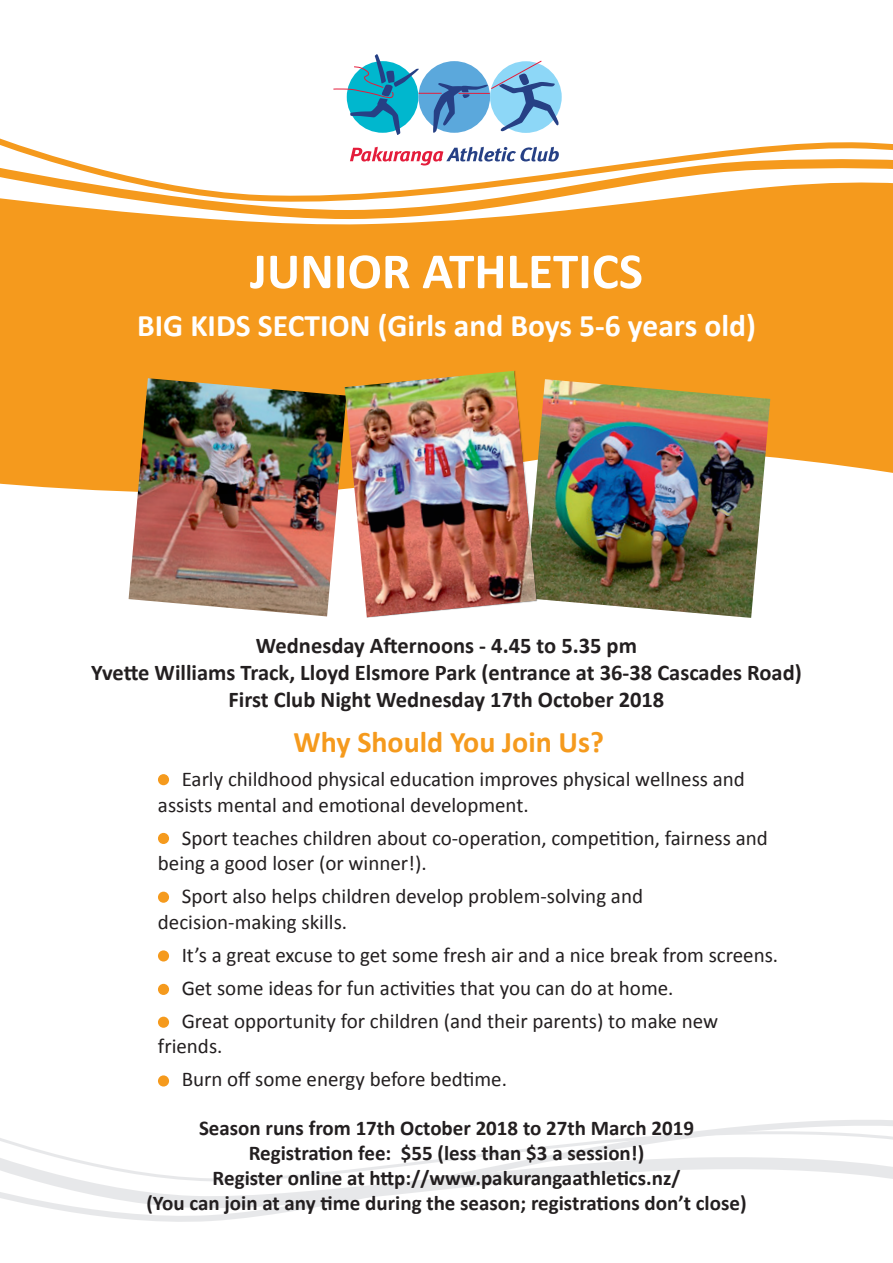
<style>
.page{position:relative;width:893px;height:1263px;background:#fff}
.page>*{position:absolute;margin:0;border:0;box-sizing:border-box;transform-origin:0 0}
.t1{font:700 51px "Calibri";color:#fff}
.t2{font:700 31.5px "Calibri";color:#fff}
.t3{font:700 30px "Calibri";color:#f59a1d}
.t4{font:700 22.5px/27px "Calibri";color:#231f20;text-align:center}
.t5{font:21px/25.5px "Calibri";color:#231f20}
.t6{font:700 21px/25.2px "Calibri";color:#231f20;text-align:center}
</style>
<div class="page">
<svg style="left:119px;top:1120px;width:774px;height:102px"></svg>
<svg style="left:0;top:1135px;width:893px;height:83px"></svg>
<div style="left:0;top:223px;width:893px;height:269px;background:#f59a1d"></div>
<svg style="left:0;top:212px;width:893px;height:11px"></svg>
<svg style="left:0;top:138px;width:893px;height:74px"></svg>
<svg style="left:350px;top:147px;width:209px;height:18px"></svg>
<svg style="left:333px;top:54px;width:225px;height:81px"></svg>
<div style="left:158px;top:774px;width:11px;height:11px;background:#f59a1d;border-radius:50%"></div>
<div style="left:158px;top:833px;width:11px;height:11px;background:#f59a1d;border-radius:50%"></div>
<div style="left:158px;top:892px;width:11px;height:11px;background:#f59a1d;border-radius:50%"></div>
<div style="left:158px;top:950px;width:11px;height:11px;background:#f59a1d;border-radius:50%"></div>
<div style="left:158px;top:984px;width:11px;height:11px;background:#f59a1d;border-radius:50%"></div>
<div style="left:158px;top:1017px;width:11px;height:11px;background:#f59a1d;border-radius:50%"></div>
<div style="left:158px;top:1075px;width:11px;height:11px;background:#f59a1d;border-radius:50%"></div>
<img style="left:129px;top:378px;width:216px;height:238px">
<img style="left:538px;top:379px;width:232px;height:239px">
<img style="left:345px;top:371px;width:193px;height:247px">
<h1 class="t1" style="left:250px;top:239px;width:394px">JUNIOR ATHLETICS</h1>
<h2 class="t2" style="left:137px;top:306px;width:620px">BIG KIDS SECTION (Girls and Boys 5-6 years old)</h2>
<p class="t4" style="left:91px;top:632px;width:712px">Wednesday Afternoons - 4.45 to 5.35 pm<br>Yvette Williams Track, Lloyd Elsmore Park (entrance at 36-38 Cascades Road)<br>First Club Night Wednesday 17th October 2018</p>
<h3 class="t3" style="left:294px;top:723px;width:312px">Why Should You Join Us?</h3>
<p class="t5" style="left:158px;top:767px;width:588px;text-indent:24px">Early childhood physical education improves physical wellness and assists mental and emotional development.</p>
<p class="t5" style="left:158px;top:825px;width:611px;text-indent:24px">Sport teaches children about co-operation, competition, fairness and being a good loser (or winner!).</p>
<p class="t5" style="left:158px;top:884px;width:487px;text-indent:24px">Sport also helps children develop problem-solving and decision-making skills.</p>
<p class="t5" style="left:182px;top:938px;width:598px;line-height:33px">It’s a great excuse to get some fresh air and a nice break from screens.<br>Get some ideas for fun activities that you can do at home.<br>Great opportunity for children (and their parents) to make new</p>
<p class="t5" style="left:182px;top:1030px;width:327px;line-height:33px;text-indent:-24px">friends.<br>Burn off some energy before bedtime.</p>
<p class="t6" style="left:146px;top:1115px;width:602px">Season runs from 17th October 2018 to 27th March 2019<br>Registration fee: $55 (less than $3 a session!)<br>Register online at http://www.pakurangaathletics.nz/<br>(You can join at any time during the season; registrations don’t close)</p>
</div>
